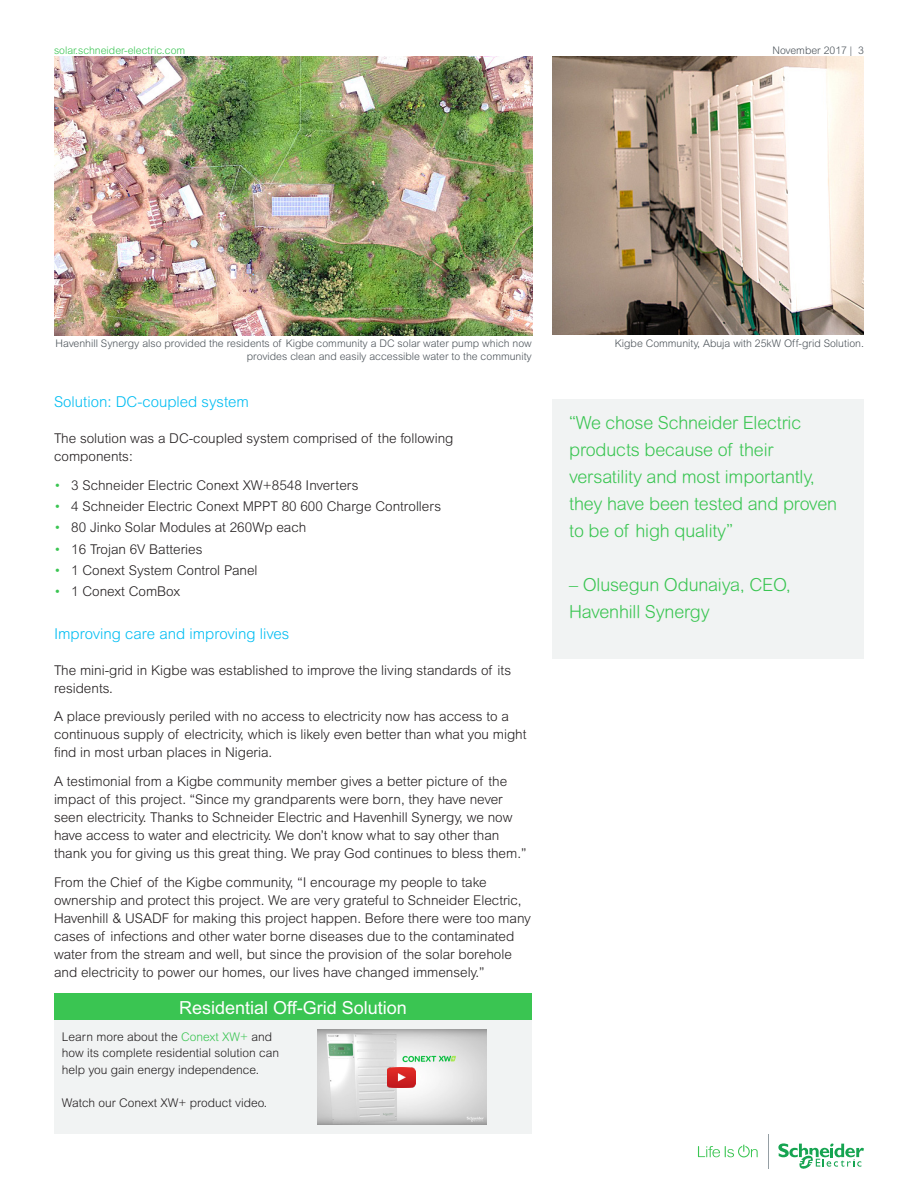
<style>
.page{position:relative;width:918px;height:1188px;background:#fff}
.page>*{position:absolute;margin:0;border:0;box-sizing:border-box;transform-origin:0 0}
.Call_Out_Quote{font:300 18px/27px "Arial Rounded MT Pro";letter-spacing:-.01em;color:#3ac552}
.t1{font:18px "Arial MT Std";color:#fff}
.Body_Copy{font:300 15px "Arial MT Std";color:#01bdf2}
.Body_Copy-2{font:300 13.5px/18px "Arial MT Std";color:#231f20}
.Table_Body_Black_02{font:300 12px/16.5px "Arial MT Std";color:#231f20}
.Footer_Date___Page_N{font:300 10.5px "Arial MT Std";color:#4d545a}
.Footer_URL{font:300 10.5px "Arial MT Std";color:#3ac552}
.s1{color:#3ac552}
.s2{font-family:"Arial Rounded MT Pro";color:#3ac552}
</style>
<div class="page">
<div style="left:552px;top:400px;width:312px;height:259px;background:#f1f3f3"></div>
<svg style="left:698px;top:1145px;width:60px;height:12px"></svg>
<svg style="left:778px;top:1143px;width:86px;height:26px"></svg>
<hr style="left:768px;top:1135px;width:1px;height:34px;background:#959ea4">
<div style="left:54px;top:993px;width:478px;height:28px;background:#3ac552"></div>
<div style="left:54px;top:1020px;width:478px;height:114px;background:#f1f3f3"></div>
<img style="left:54px;top:57px;width:478px;height:278px">
<img style="left:552px;top:57px;width:312px;height:278px">
<img style="left:317px;top:1030px;width:170px;height:95px">
<img style="left:388px;top:1068px;width:27px;height:20px">
<p class="Footer_URL" style="left:54px;top:44px;width:133px">solar.schneider-electric.com</p>
<p class="Footer_Date___Page_N" style="left:772px;top:44px;width:93px">November 2017 | 3</p>
<p class="Footer_Date___Page_N" style="left:56px;top:338px;width:478px">Havenhill Synergy also provided the residents of Kigbe community a DC solar water pump which now</p>
<p class="Footer_Date___Page_N" style="left:615px;top:338px;width:251px">Kigbe Community, Abuja with 25kW Off-grid Solution.</p>
<p class="Footer_Date___Page_N" style="left:247px;top:350px;width:287px">provides clean and easily accessible water to the community</p>
<p class="Body_Copy" style="left:54px;top:393px;width:197px">Solution: DC-coupled system</p>
<p class="Body_Copy-2" style="left:54px;top:429px;width:401px">The solution was a DC-coupled system comprised of the following components:</p>
<p class="Body_Copy-2" style="left:54px;top:476px;width:306px"><span class="s1">•</span> 3 Schneider Electric Conext XW+8548 Inverters</p>
<p class="Body_Copy-2" style="left:54px;top:497px;width:389px"><span class="s1">•</span> 4 Schneider Electric Conext MPPT 80 600 Charge Controllers</p>
<p class="Body_Copy-2" style="left:54px;top:519px;width:254px"><span class="s1">•</span> 80 Jinko Solar Modules at 260Wp each</p>
<p class="Body_Copy-2" style="left:54px;top:540px;width:150px"><span class="s1">•</span> 16 Trojan 6V Batteries</p>
<p class="Body_Copy-2" style="left:54px;top:561px;width:205px"><span class="s1">•</span> 1 Conext System Control Panel</p>
<p class="Body_Copy-2" style="left:54px;top:582px;width:128px"><span class="s1">•</span> 1 Conext ComBox</p>
<p class="Body_Copy" style="left:54px;top:625px;width:237px">Improving care and improving lives</p>
<p class="Body_Copy-2" style="left:54px;top:661px;width:459px">The mini-grid in Kigbe was established to improve the living standards of its residents.</p>
<p class="Body_Copy-2" style="left:54px;top:708px;width:474px">A place previously periled with no access to electricity now has access to a continuous supply of electricity, which is likely even better than what you might find in most urban places in Nigeria.</p>
<p class="Body_Copy-2" style="left:54px;top:772px;width:474px">A testimonial from a Kigbe community member gives a better picture of the impact of this project. “Since my grandparents were born, they have never seen electricity. Thanks to Schneider Electric and Havenhill Synergy, we now have access to water and electricity. We don’t know what to say other than thank you for giving us this great thing. We pray God continues to bless them.”</p>
<p class="Body_Copy-2" style="left:54px;top:873px;width:479px">From the Chief of the Kigbe community, “I encourage my people to take ownership and protect this project. We are very grateful to Schneider Electric, Havenhill &amp; USADF for making this project happen. Before there were too many cases of infections and other water borne diseases due to the contaminated water from the stream and well, but since the provision of the solar borehole and electricity to power our homes, our lives have changed immensely.”</p>
<p class="t1" style="left:179px;top:997px;width:229px">Residential Off-Grid Solution</p>
<p class="Table_Body_Black_02" style="left:62px;top:1028px;width:219px">Learn more about the <span class="s2">Conext XW+</span> and how its complete residential solution can help you gain energy independence.</p>
<p class="Table_Body_Black_02" style="left:62px;top:1094px;width:207px">Watch our Conext XW+ product video.</p>
<p class="Call_Out_Quote" style="left:569px;top:410px;width:269px">“We chose Schneider Electric products because of their versatility and most importantly, they have been tested and proven to be of high quality”</p>
<p class="Call_Out_Quote" style="left:569px;top:572px;width:223px">– Olusegun Odunaiya, CEO,<br>Havenhill Synergy</p>
</div>
